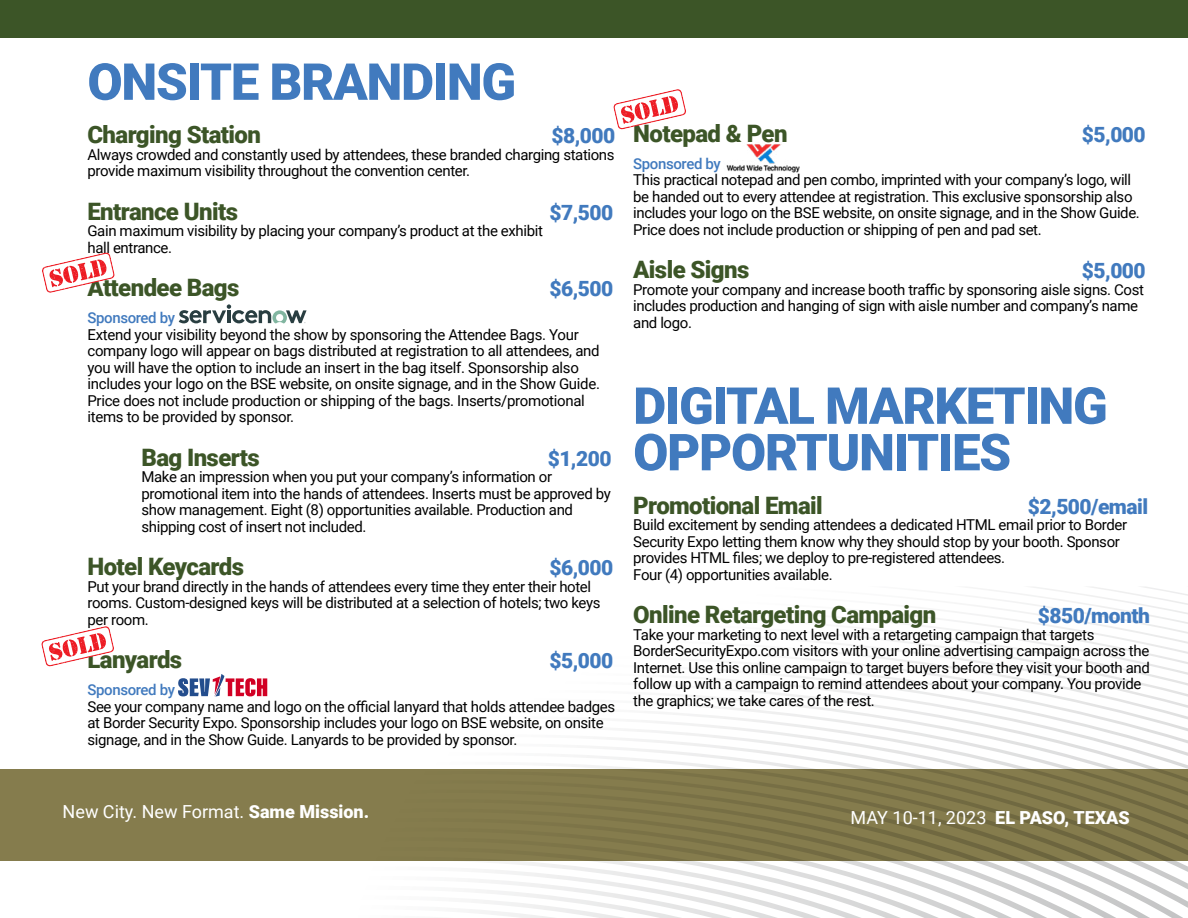
<style>
.page{position:relative;width:1188px;height:918px;background:#fff}
.page>*{position:absolute;margin:0;border:0;box-sizing:border-box;transform-origin:0 0}
.t1{font:900 51px/46.5px "Roboto";letter-spacing:-.025em;color:#417abe}
.t2{font:900 24px "Roboto";letter-spacing:-.025em;color:#3c5527}
.t3{font:900 21px "Roboto";letter-spacing:-.025em;color:#417abe}
.t4{font:18px "Roboto";color:#fff}
.t5{font:15px/16.5px "Roboto";letter-spacing:-.025em;color:#000}
.t6{font:500 15px "Roboto";letter-spacing:-.025em;color:#417abe}
.s1{font-weight:900}
</style>
<div class="page">
<svg style="left:480px;top:908px;width:703px;height:10px"></svg>
<svg style="left:483px;top:889px;width:705px;height:19px"></svg>
<svg style="left:490px;top:872px;width:698px;height:17px"></svg>
<svg style="left:495px;top:861px;width:693px;height:11px"></svg>
<svg style="left:571px;top:756px;width:617px;height:13px"></svg>
<svg style="left:587px;top:743px;width:601px;height:13px"></svg>
<svg style="left:620px;top:731px;width:568px;height:12px"></svg>
<svg style="left:637px;top:719px;width:551px;height:12px"></svg>
<svg style="left:673px;top:708px;width:515px;height:11px"></svg>
<svg style="left:691px;top:697px;width:497px;height:11px"></svg>
<svg style="left:729px;top:686px;width:459px;height:11px"></svg>
<svg style="left:748px;top:675px;width:440px;height:11px"></svg>
<svg style="left:767px;top:664px;width:421px;height:11px"></svg>
<svg style="left:807px;top:654px;width:381px;height:10px"></svg>
<svg style="left:827px;top:644px;width:361px;height:10px"></svg>
<svg style="left:868px;top:634px;width:320px;height:10px"></svg>
<svg style="left:888px;top:587px;width:300px;height:47px"></svg>
<div style="left:0;top:770px;width:1188px;height:91px;background:#857c4d"></div>
<div style="left:0;top:0;width:1188px;height:38px;background:#3c5527"></div>
<svg style="left:179px;top:304px;width:128px;height:20px"></svg>
<svg style="left:178px;top:674px;width:89px;height:23px"></svg>
<img style="left:726px;top:144px;width:74px;height:29px">
<svg style="left:613px;top:89px;width:73px;height:41px"></svg>
<svg style="left:42px;top:252px;width:73px;height:41px"></svg>
<svg style="left:41px;top:626px;width:73px;height:41px"></svg>
<h1 class="t1" style="left:87px;top:57px;width:430px">ONSITE BRANDING</h1>
<h2 class="t2" style="left:87px;top:118px;width:175px">Charging Station</h2>
<h3 class="t3" style="left:551px;top:121px;width:65px">$8,000</h3>
<p class="t5" style="left:87px;top:146px;width:529px">Always crowded and constantly used by attendees, these branded charging stations provide maximum visibility throughout the convention center.</p>
<h2 class="t2" style="left:87px;top:194px;width:152px">Entrance Units</h2>
<h3 class="t3" style="left:550px;top:198px;width:65px">$7,500</h3>
<p class="t5" style="left:87px;top:222px;width:457px">Gain maximum visibility by placing your company’s product at the exhibit hall entrance.</p>
<h2 class="t2" style="left:87px;top:271px;width:153px">Attendee Bags</h2>
<h3 class="t3" style="left:550px;top:274px;width:65px">$6,500</h3>
<p class="t6" style="left:87px;top:307px;width:89px">Sponsored by</p>
<p class="t5" style="left:87px;top:326px;width:514px">Extend your visibility beyond the show by sponsoring the Attendee Bags. Your company logo will appear on bags distributed at registration to all attendees, and you will have the option to include an insert in the bag itself. Sponsorship also includes your logo on the BSE website, on onsite signage, and in the Show Guide.<br>Price does not include production or shipping of the bags. Inserts/promotional items to be provided by sponsor.</p>
<h2 class="t2" style="left:141px;top:440px;width:120px">Bag Inserts</h2>
<h3 class="t3" style="left:548px;top:444px;width:65px">$1,200</h3>
<p class="t5" style="left:141px;top:468px;width:471px">Make an impression when you put your company’s information or promotional item into the hands of attendees. Inserts must be approved by show management. Eight (8) opportunities available. Production and shipping cost of insert not included.</p>
<h2 class="t2" style="left:87px;top:550px;width:158px">Hotel Keycards</h2>
<h3 class="t3" style="left:550px;top:553px;width:65px">$6,000</h3>
<p class="t5" style="left:87px;top:578px;width:515px">Put your brand directly in the hands of attendees every time they enter their hotel rooms. Custom-designed keys will be distributed at a selection of hotels; two keys per room.</p>
<h2 class="t2" style="left:87px;top:643px;width:96px">Lanyards</h2>
<h3 class="t3" style="left:550px;top:646px;width:65px">$5,000</h3>
<p class="t6" style="left:87px;top:679px;width:89px">Sponsored by</p>
<p class="t5" style="left:87px;top:698px;width:529px">See your company name and logo on the official lanyard that holds attendee badges at Border Security Expo. Sponsorship includes your logo on BSE website, on onsite signage, and in the Show Guide. Lanyards to be provided by sponsor.</p>
<h2 class="t2" style="left:633px;top:116px;width:156px">Notepad &amp; Pen</h2>
<h3 class="t3" style="left:1082px;top:120px;width:65px">$5,000</h3>
<p class="t6" style="left:633px;top:153px;width:89px">Sponsored by</p>
<p class="t5" style="left:633px;top:171px;width:508px">This practical notepad and pen combo, imprinted with your company’s logo, will be handed out to every attendee at registration. This exclusive sponsorship also includes your logo on the BSE website, on onsite signage, and in the Show Guide.<br>Price does not include production or shipping of pen and pad set.</p>
<h2 class="t2" style="left:633px;top:253px;width:118px">Aisle Signs</h2>
<h3 class="t3" style="left:1082px;top:256px;width:65px">$5,000</h3>
<p class="t5" style="left:633px;top:281px;width:512px">Promote your company and increase booth traffic by sponsoring aisle signs. Cost includes production and hanging of sign with aisle number and company’s name and logo.</p>
<h1 class="t1" style="left:633px;top:381px;width:476px">DIGITAL MARKETING<br>OPPORTUNITIES</h1>
<h2 class="t2" style="left:633px;top:488px;width:191px">Promotional Email</h2>
<h3 class="t3" style="left:1028px;top:492px;width:122px">$2,500/email</h3>
<p class="t5" style="left:633px;top:516px;width:495px">Build excitement by sending attendees a dedicated HTML email prior to Border Security Expo letting them know why they should stop by your booth. Sponsor provides HTML files; we deploy to pre-registered attendees.<br>Four (4) opportunities available.</p>
<h2 class="t2" style="left:633px;top:598px;width:305px">Online Retargeting Campaign</h2>
<h3 class="t3" style="left:1038px;top:601px;width:114px">$850/month</h3>
<p class="t5" style="left:633px;top:626px;width:518px">Take your marketing to next level with a retargeting campaign that targets BorderSecurityExpo.com visitors with your online advertising campaign across the Internet. Use this online campaign to target buyers before they visit your booth and follow up with a campaign to remind attendees about your company. You provide the graphics; we take cares of the rest.</p>
<p class="t4" style="left:63px;top:799px;width:308px">New City. New Format. <span class="s1">Same Mission.</span></p>
<p class="t4" style="left:850px;top:804px;width:281px">MAY 10-11, 2023 <span class="s1">EL PASO, TEXAS</span></p>
</div>
